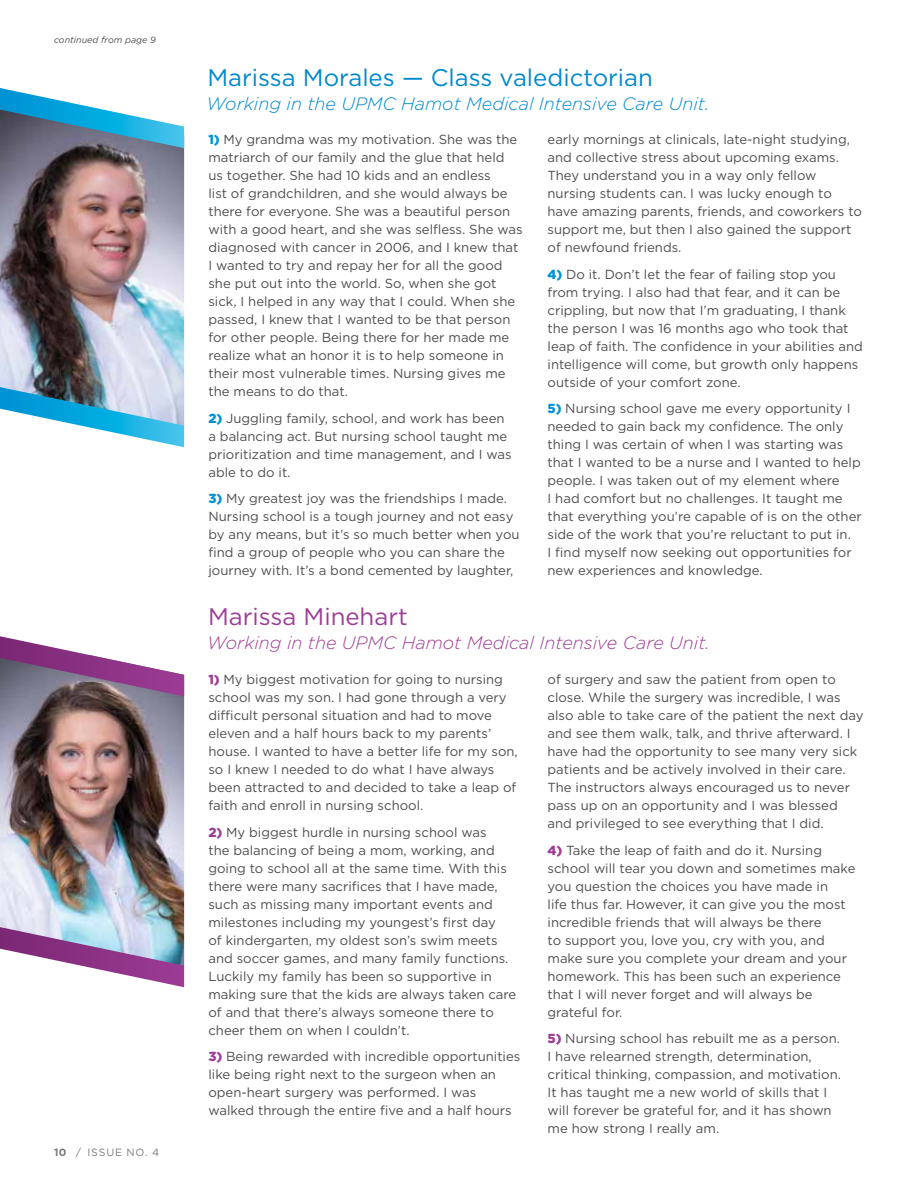
<style>
.page{position:relative;width:918px;height:1188px;background:#fff}
.page>*{position:absolute;margin:0;border:0;box-sizing:border-box;transform-origin:0 0}
.t1{font:24px "Gotham";color:#0088ce}
.t2{font:24px "Gotham";color:#9e3d96}
.t3{font:italic 300 18px "Gotham";color:#9e3d96}
.t4{font:italic 300 18px "Gotham";color:#0088ce}
.t5{font:13.2px/18px "Gotham";color:#4d4d4f}
.t6{font:10.5px "Gotham";letter-spacing:.08em;color:#77787b}
.t7{font:italic 9px "Gotham";color:#4d4d4f}
.s1{font-weight:700}
.s2{font-weight:900;color:#0093d4}
.s3{font-weight:900;color:#9e3d96}
</style>
<div class="page">
<img style="left:0;top:148px;width:184px;height:239px">
<svg style="left:0;top:387px;width:184px;height:60px"></svg>
<svg style="left:0;top:88px;width:184px;height:60px"></svg>
<img style="left:0;top:696px;width:184px;height:231px">
<svg style="left:0;top:636px;width:184px;height:60px"></svg>
<svg style="left:0;top:927px;width:184px;height:60px"></svg>
<p class="t7" style="left:54px;top:34px;width:103px">continued from page 9</p>
<p class="t6" style="left:54px;top:1145px;width:107px"><span class="s1">10</span> / ISSUE NO. 4</p>
<h1 class="t1" style="left:207px;top:62px;width:447px">Marissa Morales — Class valedictorian</h1>
<h2 class="t4" style="left:207px;top:92px;width:504px">Working in the UPMC Hamot Medical Intensive Care Unit.</h2>
<p class="t5" style="left:208px;top:130px;width:316px"><span class="s2">1)</span> My grandma was my motivation. She was the matriarch of our family and the glue that held<br>us together. She had 10 kids and an endless<br>list of grandchildren, and she would always be there for everyone. She was a beautiful person with a good heart, and she was selfless. She was diagnosed with cancer in 2006, and I knew that I wanted to try and repay her for all the good she put out into the world. So, when she got sick, I helped in any way that I could. When she passed, I knew that I wanted to be that person for other people. Being there for her made me realize what an honor it is to help someone in their most vulnerable times. Nursing gives me the means to do that.</p>
<p class="t5" style="left:208px;top:409px;width:305px"><span class="s2">2)</span> Juggling family, school, and work has been a balancing act. But nursing school taught me prioritization and time management, and I was able to do it.</p>
<p class="t5" style="left:208px;top:489px;width:313px"><span class="s2">3)</span> My greatest joy was the friendships I made.<br>Nursing school is a tough journey and not easy by any means, but it’s so much better when you find a group of people who you can share the journey with. It’s a bond cemented by laughter,</p>
<p class="t5" style="left:548px;top:130px;width:316px">early mornings at clinicals, late-night studying, and collective stress about upcoming exams.<br>They understand you in a way only fellow nursing students can. I was lucky enough to have amazing parents, friends, and coworkers to support me, but then I also gained the support of newfound friends.</p>
<p class="t5" style="left:548px;top:265px;width:317px"><span class="s2">4)</span> Do it. Don’t let the fear of failing stop you from trying. I also had that fear, and it can be crippling, but now that I’m graduating, I thank the person I was 16 months ago who took that leap of faith. The confidence in your abilities and intelligence will come, but growth only happens outside of your comfort zone.</p>
<p class="t5" style="left:548px;top:399px;width:316px"><span class="s2">5)</span> Nursing school gave me every opportunity I needed to gain back my confidence. The only thing I was certain of when I was starting was that I wanted to be a nurse and I wanted to help people. I was taken out of my element where<br>I had comfort but no challenges. It taught me that everything you’re capable of is on the other side of the work that you’re reluctant to put in.<br>I find myself now seeking out opportunities for new experiences and knowledge.</p>
<h1 class="t2" style="left:208px;top:602px;width:201px">Marissa Minehart</h1>
<h2 class="t3" style="left:207px;top:632px;width:504px">Working in the UPMC Hamot Medical Intensive Care Unit.</h2>
<p class="t5" style="left:208px;top:670px;width:311px"><span class="s3">1)</span> My biggest motivation for going to nursing school was my son. I had gone through a very difficult personal situation and had to move eleven and a half hours back to my parents’ house. I wanted to have a better life for my son, so I knew I needed to do what I have always been attracted to and decided to take a leap of faith and enroll in nursing school.</p>
<p class="t5" style="left:208px;top:823px;width:309px"><span class="s3">2)</span> My biggest hurdle in nursing school was<br>the balancing of being a mom, working, and going to school all at the same time. With this there were many sacrifices that I have made, such as missing many important events and milestones including my youngest’s first day<br>of kindergarten, my oldest son’s swim meets and soccer games, and many family functions.<br>Luckily my family has been so supportive in making sure that the kids are always taken care of and that there’s always someone there to cheer them on when I couldn’t.</p>
<p class="t5" style="left:208px;top:1047px;width:313px"><span class="s3">3)</span> Being rewarded with incredible opportunities like being right next to the surgeon when an open-heart surgery was performed. I was walked through the entire five and a half hours</p>
<p class="t5" style="left:548px;top:670px;width:318px">of surgery and saw the patient from open to close. While the surgery was incredible, I was also able to take care of the patient the next day and see them walk, talk, and thrive afterward. I have had the opportunity to see many very sick patients and be actively involved in their care.<br>The instructors always encouraged us to never pass up on an opportunity and I was blessed and privileged to see everything that I did.</p>
<p class="t5" style="left:548px;top:841px;width:309px"><span class="s3">4)</span> Take the leap of faith and do it. Nursing school will tear you down and sometimes make you question the choices you have made in<br>life thus far. However, it can give you the most incredible friends that will always be there<br>to support you, love you, cry with you, and make sure you complete your dream and your homework. This has been such an experience that I will never forget and will always be grateful for.</p>
<p class="t5" style="left:548px;top:1029px;width:295px"><span class="s3">5)</span> Nursing school has rebuilt me as a person.<br>I have relearned strength, determination, critical thinking, compassion, and motivation.<br>It has taught me a new world of skills that I will forever be grateful for, and it has shown me how strong I really am.</p>
</div>
